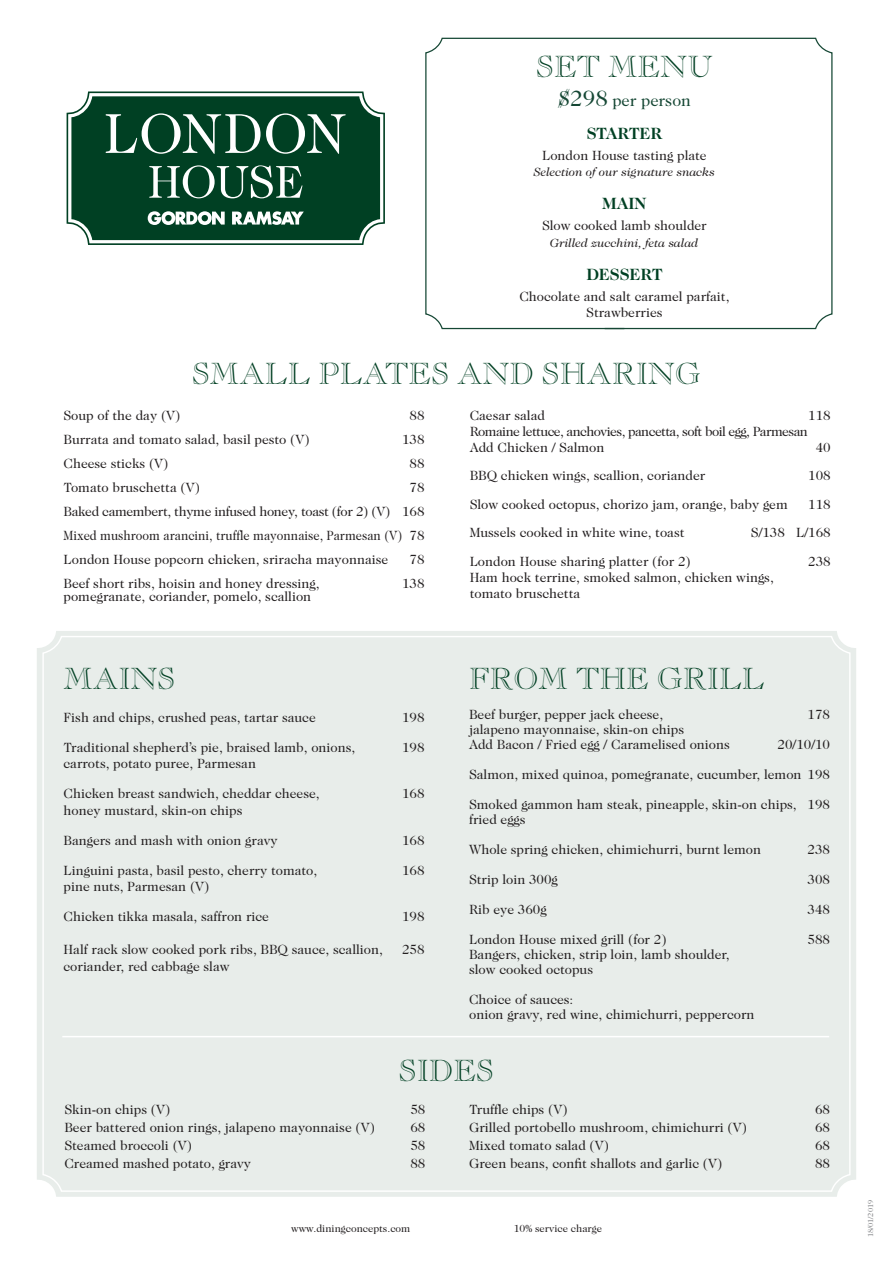
<style>
.page{position:relative;width:893px;height:1263px;background:#fff}
.page>*{position:absolute;margin:0;border:0;box-sizing:border-box;transform-origin:0 0}
.t1{font:30px "Caslon Open Face LT Std";color:#004023}
.t2{font:16.5px/33px "Caslon 224 Std";color:#154734;text-align:center}
.t3{font:700 16.5px "Caslon 224 Std";color:#004023}
.t4{font:13.5px/15px "Caslon 224 Std";color:#231f20}
.t5{font:13.5px/16.2px "Caslon 224 Std";letter-spacing:-.04em;color:#231f20}
.t6{font:italic 12px "Caslon 224 Std";color:#231f20}
.t7{font:10.5px "Caslon 224 Std";color:#231f20}
.t8{font:7.5px "Caslon 224 Std";color:#808285}
.s1{font-size:22.5px}
.s2{font-weight:700;color:#004023}
</style>
<div class="page">
<div style="left:37px;top:631px;width:819px;height:566px;background:#e8edea"></div>
<div style="left:42px;top:635px;width:809px;height:558px;background:#e8edea"></div>
<hr style="left:62px;top:1036px;width:767px;height:1px;background:#fff">
<svg style="left:67px;top:91px;width:318px;height:154px"></svg>
<svg style="left:71px;top:96px;width:309px;height:144px;background:#245a42"></svg>
<svg style="left:425px;top:37px;width:408px;height:293px"></svg>
<h1 class="t1" style="left:536px;top:49px;width:178px">SET MENU</h1>
<p class="t2" style="left:558px;top:83px;width:135px"><span class="s1">$298</span> per person<br><span class="s2">STARTER</span></p>
<p class="t4" style="left:542px;top:147px;width:166px">London House tasting plate</p>
<p class="t6" style="left:534px;top:165px;width:183px">Selection of our signature snacks</p>
<p class="t3" style="left:602px;top:194px;width:46px">MAIN</p>
<p class="t4" style="left:542px;top:218px;width:166px">Slow cooked lamb shoulder</p>
<p class="t6" style="left:550px;top:236px;width:150px">Grilled zucchini, feta salad</p>
<p class="t3" style="left:586px;top:264px;width:78px">DESSERT</p>
<p class="t4" style="left:519px;top:288px;width:212px;line-height:16.2px;text-align:center">Chocolate and salt caramel parfait,<br>Strawberries</p>
<h1 class="t1" style="left:192px;top:356px;width:510px">SMALL PLATES AND SHARING</h1>
<p class="t4" style="left:64px;top:407px;width:119px">Soup of the day (V)</p>
<p class="t4" style="left:409px;top:407px;width:17px">88</p>
<p class="t4" style="left:64px;top:431px;width:248px">Burrata and tomato salad, basil pesto (V)</p>
<p class="t4" style="left:402px;top:431px;width:24px">138</p>
<p class="t4" style="left:64px;top:455px;width:107px">Cheese sticks (V)</p>
<p class="t4" style="left:409px;top:455px;width:17px">88</p>
<p class="t4" style="left:64px;top:479px;width:138px">Tomato bruschetta (V)</p>
<p class="t4" style="left:63px;top:475px;width:363px;line-height:24px;text-align:justify;text-indent:346px">78<br>Baked camembert, thyme infused honey, toast (for 2) (V) 168<br>Mixed mushroom arancini, truffle mayonnaise, Parmesan (V) 78<br>London House popcorn chicken, sriracha mayonnaise</p>
<p class="t4" style="left:409px;top:551px;width:17px">78</p>
<p class="t4" style="left:63px;top:575px;width:258px">Beef short ribs, hoisin and honey dressing,</p>
<p class="t4" style="left:402px;top:575px;width:24px">138</p>
<p class="t4" style="left:63px;top:589px;width:249px">pomegranate, coriander, pomelo, scallion</p>
<h1 class="t1" style="left:64px;top:661px;width:113px">MAINS</h1>
<p class="t4" style="left:64px;top:710px;width:254px">Fish and chips, crushed peas, tartar sauce</p>
<p class="t4" style="left:402px;top:710px;width:24px">198</p>
<p class="t4" style="left:64px;top:740px;width:293px">Traditional shepherd’s pie, braised lamb, onions,</p>
<p class="t4" style="left:402px;top:740px;width:24px">198</p>
<p class="t4" style="left:64px;top:756px;width:194px">carrots, potato puree, Parmesan</p>
<p class="t4" style="left:64px;top:786px;width:258px">Chicken breast sandwich, cheddar cheese,</p>
<p class="t4" style="left:402px;top:786px;width:24px">168</p>
<p class="t4" style="left:64px;top:803px;width:181px">honey mustard, skin-on chips</p>
<p class="t4" style="left:64px;top:833px;width:216px">Bangers and mash with onion gravy</p>
<p class="t4" style="left:402px;top:833px;width:24px">168</p>
<p class="t4" style="left:64px;top:862px;width:255px">Linguini pasta, basil pesto, cherry tomato,</p>
<p class="t4" style="left:402px;top:862px;width:24px">168</p>
<p class="t4" style="left:64px;top:879px;width:148px">pine nuts, Parmesan (V)</p>
<p class="t4" style="left:64px;top:909px;width:207px">Chicken tikka masala, saffron rice</p>
<p class="t4" style="left:402px;top:909px;width:24px">198</p>
<p class="t4" style="left:64px;top:942px;width:321px">Half rack slow cooked pork ribs, BBQ sauce, scallion,</p>
<p class="t4" style="left:402px;top:942px;width:24px">258</p>
<p class="t4" style="left:64px;top:958px;width:168px">coriander, red cabbage slaw</p>
<p class="t4" style="left:470px;top:407px;width:77px">Caesar salad</p>
<p class="t4" style="left:808px;top:407px;width:24px">118</p>
<p class="t5" style="left:470px;top:423px;width:340px">Romaine lettuce, anchovies, pancetta, soft boil egg, Parmesan<br>Add Chicken / Salmon</p>
<p class="t4" style="left:816px;top:440px;width:17px">40</p>
<p class="t4" style="left:470px;top:468px;width:237px">BBQ chicken wings, scallion, coriander</p>
<p class="t4" style="left:808px;top:468px;width:24px">108</p>
<p class="t4" style="left:470px;top:497px;width:320px">Slow cooked octopus, chorizo jam, orange, baby gem</p>
<p class="t4" style="left:808px;top:497px;width:24px">118</p>
<p class="t4" style="left:470px;top:525px;width:216px">Mussels cooked in white wine, toast</p>
<p class="t4" style="left:751px;top:525px;width:81px">S/138 L/168</p>
<p class="t4" style="left:470px;top:554px;width:223px">London House sharing platter (for 2)</p>
<p class="t4" style="left:808px;top:554px;width:24px">238</p>
<p class="t4" style="left:470px;top:569px;width:306px;line-height:16.2px">Ham hock terrine, smoked salmon, chicken wings, tomato bruschetta</p>
<h1 class="t1" style="left:469px;top:661px;width:297px">FROM THE GRILL</h1>
<p class="t4" style="left:469px;top:707px;width:196px">Beef burger, pepper jack cheese,</p>
<p class="t4" style="left:808px;top:707px;width:24px">178</p>
<p class="t4" style="left:469px;top:722px;width:262px">jalapeno mayonnaise, skin-on chips<br>Add Bacon / Fried egg / Caramelised onions</p>
<p class="t4" style="left:778px;top:737px;width:54px">20/10/10</p>
<p class="t4" style="left:469px;top:767px;width:362px">Salmon, mixed quinoa, pomegranate, cucumber, lemon 198</p>
<p class="t4" style="left:469px;top:797px;width:362px">Smoked gammon ham steak, pineapple, skin-on chips, 198 fried eggs</p>
<p class="t4" style="left:469px;top:842px;width:294px">Whole spring chicken, chimichurri, burnt lemon</p>
<p class="t4" style="left:808px;top:842px;width:24px">238</p>
<p class="t4" style="left:469px;top:871px;width:90px">Strip loin 300g</p>
<p class="t4" style="left:808px;top:871px;width:24px">308</p>
<p class="t4" style="left:469px;top:901px;width:79px">Rib eye 360g</p>
<p class="t4" style="left:808px;top:901px;width:24px">348</p>
<p class="t4" style="left:469px;top:931px;width:199px">London House mixed grill (for 2)</p>
<p class="t4" style="left:808px;top:931px;width:24px">588</p>
<p class="t4" style="left:469px;top:946px;width:262px">Bangers, chicken, strip loin, lamb shoulder, slow cooked octopus</p>
<p class="t4" style="left:469px;top:991px;width:287px">Choice of sauces:<br>onion gravy, red wine, chimichurri, peppercorn</p>
<h1 class="t1" style="left:399px;top:1053px;width:97px">SIDES</h1>
<p class="t4" style="left:64px;top:1102px;width:108px">Skin-on chips (V)</p>
<p class="t4" style="left:410px;top:1102px;width:17px">58</p>
<p class="t4" style="left:64px;top:1120px;width:312px">Beer battered onion rings, jalapeno mayonnaise (V)</p>
<p class="t4" style="left:410px;top:1120px;width:17px">68</p>
<p class="t4" style="left:64px;top:1138px;width:129px">Steamed broccoli (V)</p>
<p class="t4" style="left:410px;top:1138px;width:17px">58</p>
<p class="t4" style="left:64px;top:1156px;width:188px">Creamed mashed potato, gravy</p>
<p class="t4" style="left:410px;top:1156px;width:17px">88</p>
<p class="t4" style="left:469px;top:1102px;width:100px">Truffle chips (V)</p>
<p class="t4" style="left:815px;top:1102px;width:17px">68</p>
<p class="t4" style="left:469px;top:1120px;width:280px">Grilled portobello mushroom, chimichurri (V)</p>
<p class="t4" style="left:815px;top:1120px;width:17px">68</p>
<p class="t4" style="left:469px;top:1138px;width:142px">Mixed tomato salad (V)</p>
<p class="t4" style="left:815px;top:1138px;width:17px">68</p>
<p class="t4" style="left:469px;top:1156px;width:255px">Green beans, confit shallots and garlic (V)</p>
<p class="t4" style="left:815px;top:1156px;width:17px">88</p>
<p class="t7" style="left:291px;top:1222px;width:121px">www.diningconcepts.com</p>
<p class="t7" style="left:514px;top:1222px;width:90px">10% service charge</p>
<p class="t8" style="left:866px;top:1237px;width:39px;rotate:-90deg">18/01/2019</p>
</div>
